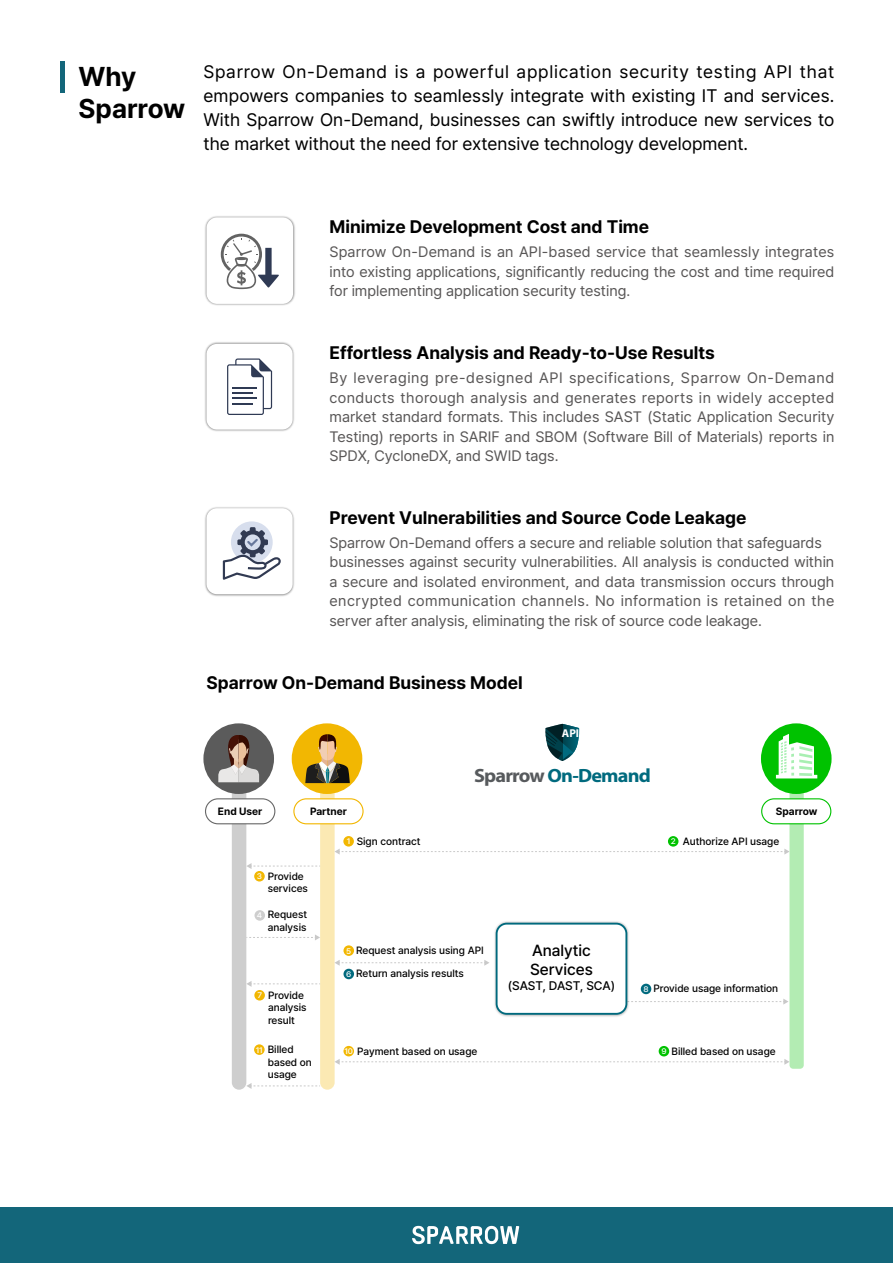
<style>
.page{position:relative;width:893px;height:1263px;background:#fff}
.page>*{position:absolute;margin:0;border:0;box-sizing:border-box;transform-origin:0 0}
.t1{font:700 27px/32.4px "Pretendard";color:#000}
.t2{font:700 19.2px "Myriad Pro";letter-spacing:-.04em;color:#006a7e;scale:1.05 1}
.t3{font:18px/24px "Pretendard";color:#000;text-align:justify}
.t4{font:700 18px "Pretendard";color:#000}
.t5{font:500 16.05px/19.2px "Pretendard";color:#000}
.t6{font:15px/19.5px "Pretendard";color:#595757;text-align:justify}
.t7{font:500 12.3px "Pretendard";letter-spacing:-.005em;color:#000}
.t8{font:500 10.5px/12.6px "Pretendard";color:#000}
.t9{font:700 10.5px "Pretendard";color:#000}
.t10{font:500 7.95px "Pretendard";color:#fff;scale:1.05 1}
.s1{color:#575a5d}
.s2{font-size:7.95px;color:#fff}
</style>
<div class="page">
<hr style="left:61px;top:61px;width:4px;height:32px;background:#13667a">
<div style="left:13px;top:1208px;width:880px;height:55px;background:#13667a"></div>
<img style="left:205px;top:216px;width:90px;height:90px">
<div style="left:207px;top:217px;width:86px;height:87px;background:#fff;border-radius:11px"></div>
<svg style="left:221px;top:234px;width:58px;height:55px"></svg>
<img style="left:205px;top:342px;width:89px;height:89px">
<div style="left:207px;top:344px;width:86px;height:86px;background:#fff;border-radius:10px"></div>
<svg style="left:227px;top:358px;width:45px;height:57px"></svg>
<img style="left:205px;top:507px;width:89px;height:90px">
<div style="left:206px;top:508px;width:87px;height:86px;background:#fff;border-radius:11px"></div>
<div style="left:231px;top:521px;width:42px;height:42px;background:#d7deed;border-radius:50%"></div>
<svg style="left:223px;top:527px;width:58px;height:53px"></svg>
<svg style="left:631px;top:999px;width:157px;height:5px"></svg>
<div style="left:789px;top:763px;width:15px;height:306px;background:#b3ecb3;border-radius:4px"></div>
<div style="left:320px;top:763px;width:15px;height:327px;background:#fbe9b3;border-radius:7px"></div>
<img style="left:494px;top:921px;width:136px;height:96px">
<div style="left:497px;top:924px;width:129px;height:90px;background:#fff;border-radius:10px"></div>
<div style="left:496px;top:923px;width:131px;height:92px;border:2px solid #006a7e;border-radius:10px"></div>
<svg style="left:334px;top:848px;width:456px;height:6px"></svg>
<svg style="left:334px;top:1059px;width:456px;height:6px"></svg>
<svg style="left:334px;top:960px;width:155px;height:6px"></svg>
<svg style="left:246px;top:1083px;width:74px;height:6px"></svg>
<svg style="left:246px;top:863px;width:74px;height:6px"></svg>
<svg style="left:246px;top:981px;width:74px;height:6px"></svg>
<svg style="left:246px;top:934px;width:74px;height:6px"></svg>
<div style="left:343px;top:836px;width:11px;height:10px;background:#f2b702;border-radius:50%"></div>
<div style="left:343px;top:1046px;width:11px;height:10px;background:#f2b702;border-radius:50%"></div>
<div style="left:254px;top:1044px;width:11px;height:11px;background:#f2b702;border-radius:50%"></div>
<div style="left:254px;top:990px;width:11px;height:10px;background:#f2b702;border-radius:50%"></div>
<div style="left:641px;top:984px;width:10px;height:10px;background:#006a7e;border-radius:50%"></div>
<div style="left:343px;top:945px;width:11px;height:11px;background:#f2b702;border-radius:50%"></div>
<div style="left:343px;top:969px;width:11px;height:10px;background:#006a7e;border-radius:50%"></div>
<div style="left:668px;top:836px;width:10px;height:11px;background:#00c200;border-radius:50%"></div>
<div style="left:659px;top:1046px;width:10px;height:10px;background:#00c200;border-radius:50%"></div>
<div style="left:292px;top:723px;width:70px;height:71px;background:#f2b702;border-radius:50%"></div>
<svg style="left:305px;top:734px;width:45px;height:49px"></svg>
<div style="left:294px;top:799px;width:69px;height:25px;background:#fff;border-radius:12px"></div>
<div style="left:293px;top:798px;width:71px;height:26px;border:1px solid #f2b702;border-radius:12px"></div>
<div style="left:232px;top:763px;width:14px;height:327px;background:#cecece;border-radius:7px"></div>
<div style="left:203px;top:723px;width:71px;height:71px;background:#5b5b5b;border-radius:50%"></div>
<div style="left:206px;top:799px;width:69px;height:25px;background:#fff;border-radius:12px"></div>
<div style="left:205px;top:798px;width:70px;height:26px;border:1px solid #686868;border-radius:12px"></div>
<div style="left:761px;top:723px;width:70px;height:71px;background:#00c200;border-radius:50%"></div>
<div style="left:762px;top:799px;width:69px;height:25px;background:#fff;border-radius:12px"></div>
<div style="left:761px;top:798px;width:70px;height:26px;border:1px solid #00c200;border-radius:12px"></div>
<svg style="left:773px;top:734px;width:47px;height:53px"></svg>
<svg style="left:218px;top:735px;width:41px;height:47px"></svg>
<div style="left:254px;top:871px;width:11px;height:10px;background:#f2b702;border-radius:50%"></div>
<div style="left:254px;top:910px;width:11px;height:11px;background:#cecece;border-radius:50%"></div>
<div style="left:0;top:1208px;width:13px;height:55px;background:#13667a"></div>
<svg style="left:412px;top:1226px;width:107px;height:18px"></svg>
<svg style="left:545px;top:724px;width:35px;height:37px"></svg>
<h1 class="t1" style="left:79px;top:59px;width:108px">Why<br>Sparrow</h1>
<p class="t3" style="left:203px;top:59px;width:632px">Sparrow On-Demand is a powerful application security testing API that empowers companies to seamlessly integrate with existing IT and services.<br>With Sparrow On-Demand, businesses can swiftly introduce new services to the market without the need for extensive technology development.</p>
<p class="t4" style="left:329px;top:214px;width:321px">Minimize Development Cost and Time</p>
<p class="t6" style="left:329px;top:242px;width:506px">Sparrow On-Demand is an API-based service that seamlessly integrates into existing applications, significantly reducing the cost and time required for implementing application security testing.</p>
<p class="t4" style="left:329px;top:339px;width:387px">Effortless Analysis and Ready-to-Use Results</p>
<p class="t6" style="left:329px;top:367px;width:506px">By leveraging pre-designed API specifications, Sparrow On-Demand conducts thorough analysis and generates reports in widely accepted market standard formats. This includes SAST (Static Application Security Testing) reports in SARIF and SBOM (Software Bill of Materials) reports in SPDX, CycloneDX, and SWID tags.</p>
<p class="t4" style="left:329px;top:504px;width:418px">Prevent Vulnerabilities and Source Code Leakage</p>
<p class="t6" style="left:329px;top:532px;width:506px;text-align:left">Sparrow On-Demand offers a secure and reliable solution that safeguards businesses against security vulnerabilities. All analysis is conducted within a secure and isolated environment, and data transmission occurs through encrypted communication channels. No information is retained on the server after analysis, eliminating the risk of source code leakage.</p>
<p class="t4" style="left:207px;top:669px;width:318px">Sparrow On-Demand Business Model</p>
<p class="t2" style="left:474px;top:763px;width:170px"><span class="s1">Sparrow</span> On-Demand</p>
<p class="t9" style="left:218px;top:804px;width:46px">End User</p>
<p class="t9" style="left:310px;top:804px;width:38px">Partner</p>
<p class="t9" style="left:776px;top:804px;width:43px">Sparrow</p>
<p class="t8" style="left:268px;top:869px;width:42px">Provide services</p>
<p class="t10" style="left:257px;top:871px;width:6px">3</p>
<p class="t8" style="left:268px;top:908px;width:41px">Request analysis</p>
<p class="t10" style="left:257px;top:910px;width:7px">4</p>
<p class="t8" style="left:268px;top:988px;width:40px">Provide analysis result</p>
<p class="t10" style="left:257px;top:990px;width:6px">7</p>
<p class="t8" style="left:357px;top:834px;width:65px">Sign contract</p>
<p class="t8" style="left:683px;top:834px;width:98px">Authorize API usage</p>
<p class="t10" style="left:671px;top:835px;width:6px">2</p>
<p class="t10" style="left:347px;top:836px;width:5px">1</p>
<p class="t8" style="left:346px;top:944px;width:139px"><span class="s2">5</span> Request analysis using API</p>
<p class="t8" style="left:346px;top:967px;width:119px"><span class="s2">6</span> Return analysis results</p>
<p class="t5" style="left:530px;top:940px;width:64px">Analytic<br>Services</p>
<p class="t7" style="left:508px;top:977px;width:109px">(SAST, DAST, SCA)</p>
<p class="t8" style="left:643px;top:982px;width:136px"><span class="s2">8</span> Provide usage information</p>
<p class="t8" style="left:268px;top:1043px;width:28px">Billed</p>
<p class="t10" style="left:344px;top:1046px;width:10px">10</p>
<p class="t8" style="left:268px;top:1055px;width:46px">based on usage</p>
<p class="t8" style="left:357px;top:1044px;width:122px">Payment based on usage</p>
<p class="t8" style="left:671px;top:1044px;width:106px">Billed based on usage</p>
<p class="t10" style="left:256px;top:1044px;width:8px">11</p>
<p class="t10" style="left:661px;top:1045px;width:6px">9</p>
</div>
